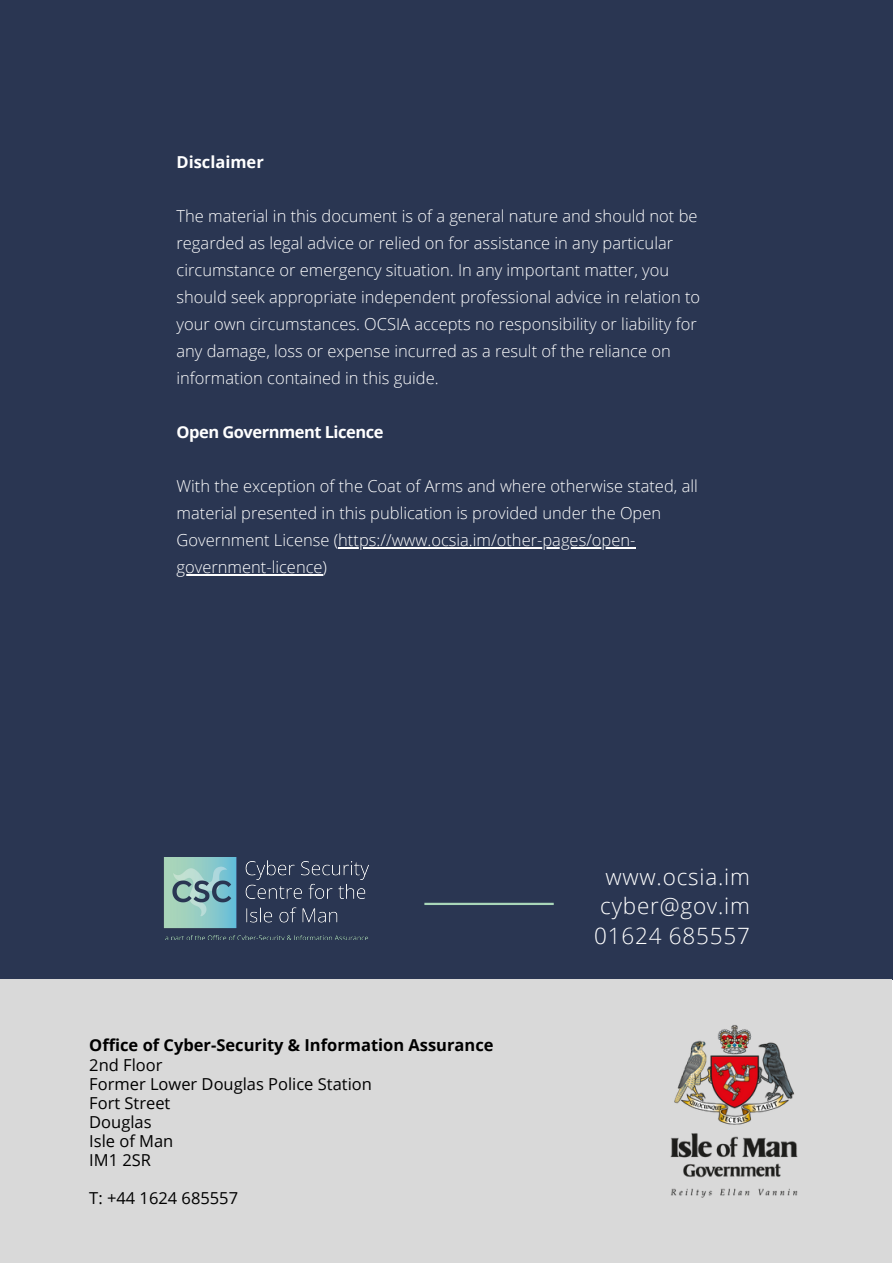
<style>
.page{position:relative;width:893px;height:1264px;background:#fff}
.page>*{position:absolute;margin:0;border:0;box-sizing:border-box;transform-origin:0 0}
.t1{font:300 22.5px/29.2px "Open Sans";letter-spacing:.035em;color:#fff;text-align:center}
.t2{font:300 16.5px/27px "Open Sans";color:#fff}
.t3{font:16.5px/19px "Open Sans";color:#000}
.t4{font:700 16.5px "Open Sans";color:#000}
.t5{font:700 16.5px "Open Sans";letter-spacing:-.03em;color:#fff}
.t6{font:700 16.5px "Open Sans";color:#fff}
</style>
<div class="page">
<div style="left:0;top:0;width:892px;height:979px;background:#2a3652"></div>
<div style="left:0;top:979px;width:891px;height:283px;background:#d9d9d9"></div>
<img style="left:670px;top:1025px;width:128px;height:173px">
<hr style="left:424px;top:902px;width:129px;height:3px;background:#a9d6b9">
<img style="left:163px;top:857px;width:206px;height:82px">
<hr style="left:338px;top:547px;width:297px;height:1px;background:#fff">
<hr style="left:176px;top:574px;width:146px;height:1px;background:#fff">
<p class="t6" style="left:176px;top:151px;width:89px">Disclaimer</p>
<p class="t2" style="left:176px;top:202px;width:525px">The material in this document is of a general nature and should not be regarded as legal advice or relied on for assistance in any particular circumstance or emergency situation. In any important matter, you should seek appropriate independent professional advice in relation to your own circumstances. OCSIA accepts no responsibility or liability for any damage, loss or expense incurred as a result of the reliance on information contained in this guide.</p>
<p class="t5" style="left:176px;top:420px;width:208px">Open Government Licence</p>
<p class="t2" style="left:176px;top:472px;width:523px">With the exception of the Coat of Arms and where otherwise stated, all material presented in this publication is provided under the Open Government License (https://www.ocsia.im/other-pages/open&shy;government-licence)</p>
<p class="t4" style="left:89px;top:1033px;width:406px">Office of Cyber-Security &amp; Information Assurance</p>
<p class="t3" style="left:89px;top:1054px;width:284px">2nd Floor<br>Former Lower Douglas Police Station<br>Fort Street<br>Douglas<br>Isle of Man<br>IM1 2SR</p>
<p class="t3" style="left:89px;top:1188px;width:150px">T: +44 1624 685557</p>
<h1 class="t1" style="left:594px;top:861px;width:157px">www.ocsia.im cyber@gov.im<br>01624 685557</h1>
</div>
